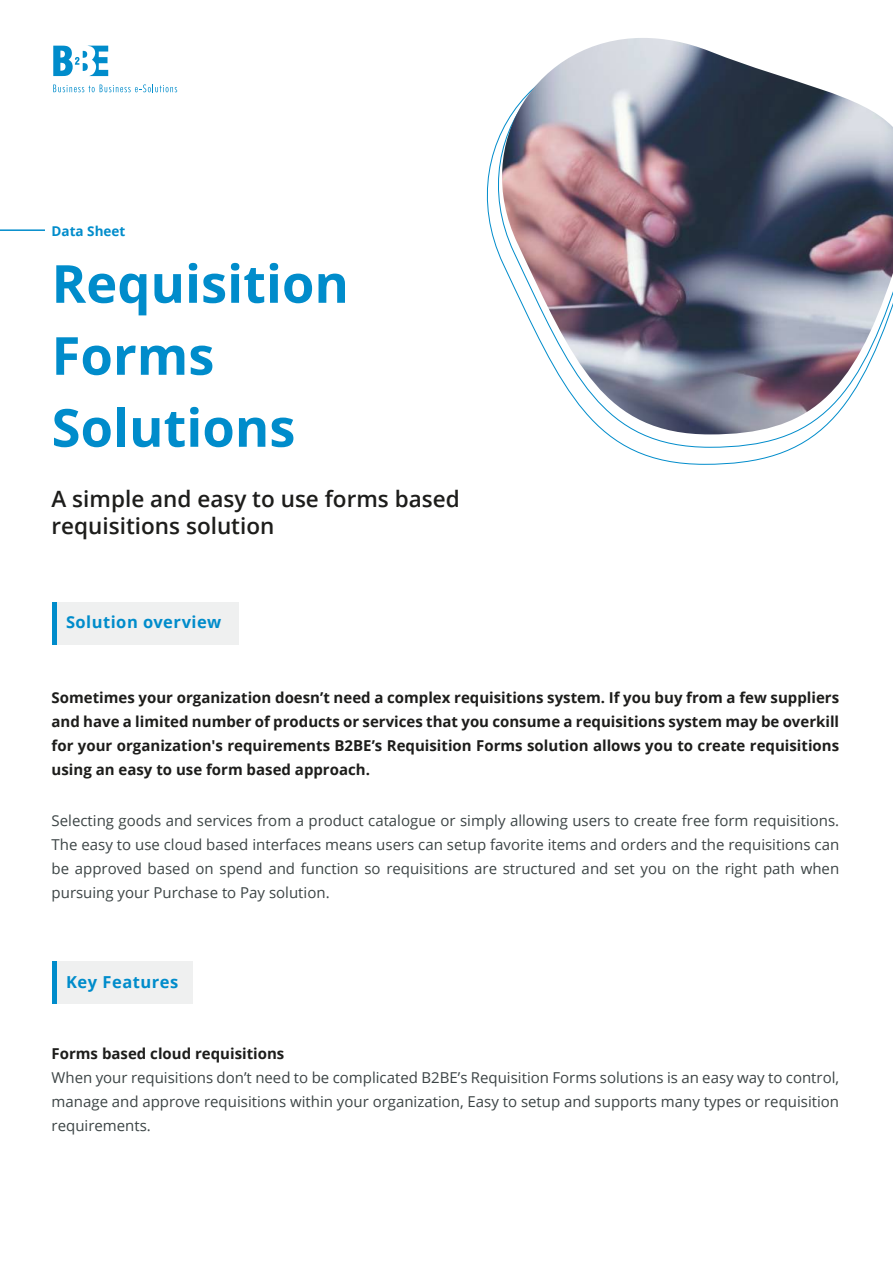
<style>
.page{position:relative;width:893px;height:1263px;background:#fff}
.page>*{position:absolute;margin:0;border:0;box-sizing:border-box;transform-origin:0 0}
.t1{font:700 52.5px/72px "Open Sans";color:#008ccb}
.t2{font:600 22.5px/27px "Open Sans";color:#1d1d1b}
.t3{font:700 16.5px "Open Sans";letter-spacing:.03em;color:#008ccb}
.t4{font:15px/24px "Open Sans";color:#3c4445;text-align:justify}
.t5{font:700 15px/24px "Open Sans";color:#1d1d1b;text-align:justify}
.t6{font:700 13.5px "Open Sans";color:#008ccb}
</style>
<div class="page">
<img style="left:486px;top:38px;width:407px;height:396px">
<div style="left:52px;top:602px;width:187px;height:42px;background:#eff0f0"></div>
<div style="left:52px;top:602px;width:5px;height:42px;background:#008ccb"></div>
<div style="left:52px;top:961px;width:141px;height:43px;background:#eff0f0"></div>
<div style="left:52px;top:961px;width:5px;height:43px;background:#008ccb"></div>
<svg style="left:53px;top:45px;width:55px;height:31px"></svg>
<svg style="left:53px;top:84px;width:124px;height:8px"></svg>
<hr style="left:0;top:229px;width:45px;height:2px;background:#008ccb">
<p class="t6" style="left:52px;top:222px;width:75px">Data Sheet</p>
<h1 class="t1" style="left:52px;top:246px;width:299px">Requisition<br>Forms<br>Solutions</h1>
<h2 class="t2" style="left:52px;top:485px;width:410px">A simple and easy to use forms based requisitions solution</h2>
<p class="t3" style="left:66px;top:611px;width:157px">Solution overview</p>
<p class="t5" style="left:52px;top:685px;width:789px">Sometimes your organization doesn’t need a complex requisitions system. If you buy from a few suppliers and have a limited number of products or services that you consume a requisitions system may be overkill for your organization's requirements B2BE’s Requisition Forms solution allows you to create requisitions using an easy to use form based approach.</p>
<p class="t4" style="left:52px;top:808px;width:789px">Selecting goods and services from a product catalogue or simply allowing users to create free form requisitions.<br>The easy to use cloud based interfaces means users can setup favorite items and orders and the requisitions can be approved based on spend and function so requisitions are structured and set you on the right path when pursuing your Purchase to Pay solution.</p>
<p class="t3" style="left:66px;top:970px;width:114px">Key Features</p>
<p class="t5" style="left:52px;top:1041px;width:234px">Forms based cloud requisitions</p>
<p class="t4" style="left:52px;top:1065px;width:789px">When your requisitions don’t need to be complicated B2BE’s Requisition Forms solutions is an easy way to control, manage and approve requisitions within your organization, Easy to setup and supports many types or requisition requirements.</p>
</div>
